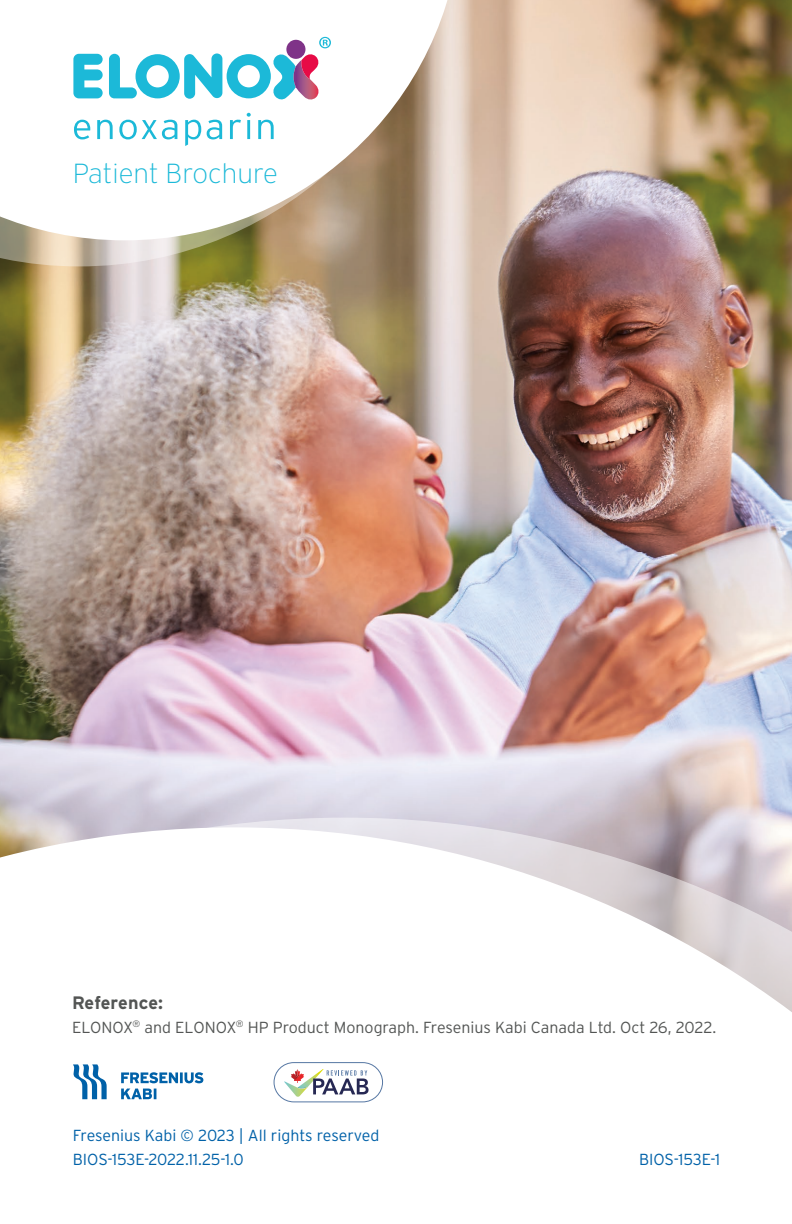
<style>
.page{position:relative;width:792px;height:1224px;background:#fff}
.page>*{position:absolute;margin:0;border:0;box-sizing:border-box;transform-origin:0 0}
.t1{font:200 27.6px "Interstate";color:#1cb9d8}
.t2{font:700 18px "Interstate";color:#535554}
.t3{font:300 16px "Interstate";color:#0061a8}
.t4{font:300 16px "Interstate";color:#535554}
</style>
<div class="page">
<img style="left:0;top:0;width:792px;height:818px">
<svg style="left:0;top:240px;width:455px;height:26px;background:#b2a484"></svg>
<svg style="left:0;top:0;width:462px;height:240px"></svg>
<svg style="left:0;top:818px;width:792px;height:9px;background:#d3cdd5"></svg>
<svg style="left:0;top:827px;width:792px;height:276px"></svg>
<svg style="left:73px;top:1064px;width:34px;height:35px"></svg>
<svg style="left:121px;top:1089px;width:35px;height:10px"></svg>
<svg style="left:121px;top:1072px;width:82px;height:11px"></svg>
<div style="left:274px;top:1063px;width:109px;height:39px;background:#fff;border-radius:20px"></div>
<div style="left:274px;top:1062px;width:109px;height:40px;border:1px solid #5677a3;border-radius:20px"></div>
<svg style="left:284px;top:1069px;width:85px;height:28px"></svg>
<svg style="left:74px;top:120px;width:16px;height:19px"></svg>
<svg style="left:97px;top:120px;width:16px;height:19px"></svg>
<svg style="left:119px;top:120px;width:58px;height:19px"></svg>
<svg style="left:185px;top:120px;width:16px;height:26px"></svg>
<svg style="left:207px;top:120px;width:15px;height:19px"></svg>
<svg style="left:230px;top:120px;width:11px;height:19px"></svg>
<hr style="left:247px;top:120px;width:3px;height:19px;background:#1cb9d8">
<svg style="left:247px;top:113px;width:4px;height:4px"></svg>
<svg style="left:258px;top:120px;width:16px;height:19px"></svg>
<svg style="left:73px;top:54px;width:30px;height:44px"></svg>
<svg style="left:109px;top:37px;width:222px;height:63px"></svg>
<p class="t1" style="left:73px;top:158px;width:207px">Patient Brochure</p>
<p class="t2" style="left:72px;top:992px;width:93px">Reference:</p>
<p class="t4" style="left:72px;top:1018px;width:646px">ELONOX<sup>®</sup> and ELONOX<sup>®</sup> HP Product Monograph. Fresenius Kabi Canada Ltd. Oct 26, 2022.</p>
<p class="t3" style="left:73px;top:1126px;width:308px">Fresenius Kabi © 2023 | All rights reserved</p>
<p class="t3" style="left:73px;top:1150px;width:172px">BIOS-153E-2022.11.25-1.0</p>
<p class="t3" style="left:639px;top:1150px;width:82px">BIOS-153E-1</p>
</div>
